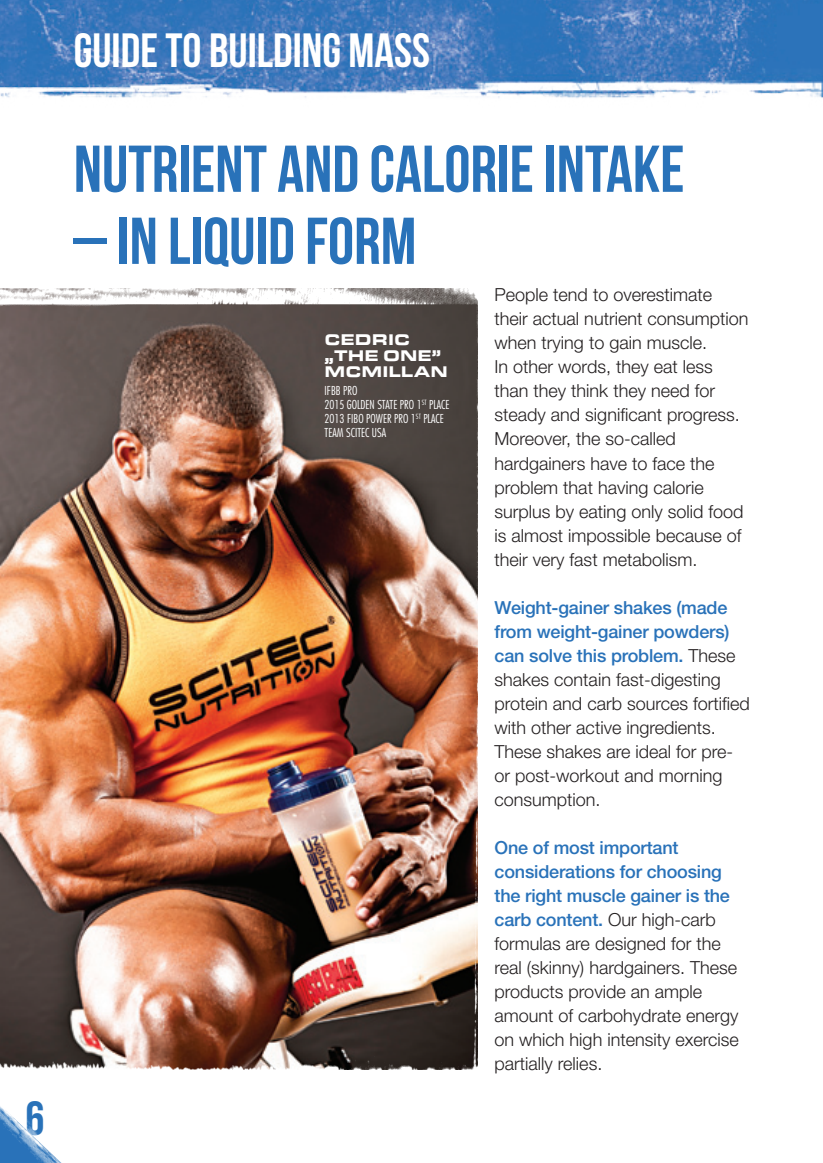
<style>
.page{position:relative;width:823px;height:1163px;background:#fff}
.page>*{position:absolute;margin:0;border:0;box-sizing:border-box;transform-origin:0 0}
.t1{font:66px "Bebas Neue";color:#2972b9}
.t2{font:48px "Bebas Neue";color:#fff}
.t3{font:48px "Bebas Neue";color:#2972b9}
.t4{font:300 18px/24px "Helvetica Neue LT Pro";color:#231f20}
.t5{font:900 16px/16px "Eurostile H Extended";color:#fff}
.t6{font:300 condensed 12px/14px "Futura LT Pro";color:#fff}
.s1{font-weight:500;color:#2972b9}
</style>
<div class="page">
<img style="left:0;top:0;width:822px;height:98px">
<img style="left:0;top:1106px;width:61px;height:56px">
<img style="left:0;top:288px;width:478px;height:782px">
<h2 class="t2" style="left:74px;top:24px;width:357px">GUIDE TO BUILDING MASS</h2>
<h2 class="t3" style="left:26px;top:1091px;width:21px">6</h2>
<h1 class="t1" style="left:74px;top:133px;width:607px">NUTRIENT AND CALORIE INTAKE</h1>
<h1 class="t1" style="left:74px;top:205px;width:339px">– IN LIQUID FORM</h1>
<p class="t5" style="left:324px;top:332px;width:125px">CEDRIC „THE ONE”<br>MCMILLAN</p>
<p class="t6" style="left:324px;top:384px;width:126px">IFBB PRO<br>2015 GOLDEN STATE PRO 1<sup>ST</sup> PLACE<br>2013 FIBO POWER PRO 1<sup>ST</sup> PLACE<br>TEAM SCITEC USA</p>
<p class="t4" style="left:494px;top:282px;width:255px">People tend to overestimate their actual nutrient consumption when trying to gain muscle.<br>In other words, they eat less than they think they need for steady and significant progress.<br>Moreover, the so-called hardgainers have to face the problem that having calorie surplus by eating only solid food is almost impossible because of their very fast metabolism.</p>
<p class="t4" style="left:494px;top:594px;width:257px"><span class="s1">Weight-gainer shakes (made from weight-gainer powders) can solve this problem.</span> These shakes contain fast-digesting protein and carb sources fortified with other active ingredients.<br>These shakes are ideal for pre&shy;or post-workout and morning consumption.</p>
<p class="t4" style="left:494px;top:834px;width:246px"><span class="s1">One of most important considerations for choosing the right muscle gainer is the carb content.</span> Our high-carb formulas are designed for the real (skinny) hardgainers. These products provide an ample amount of carbohydrate energy on which high intensity exercise partially relies.</p>
</div>
